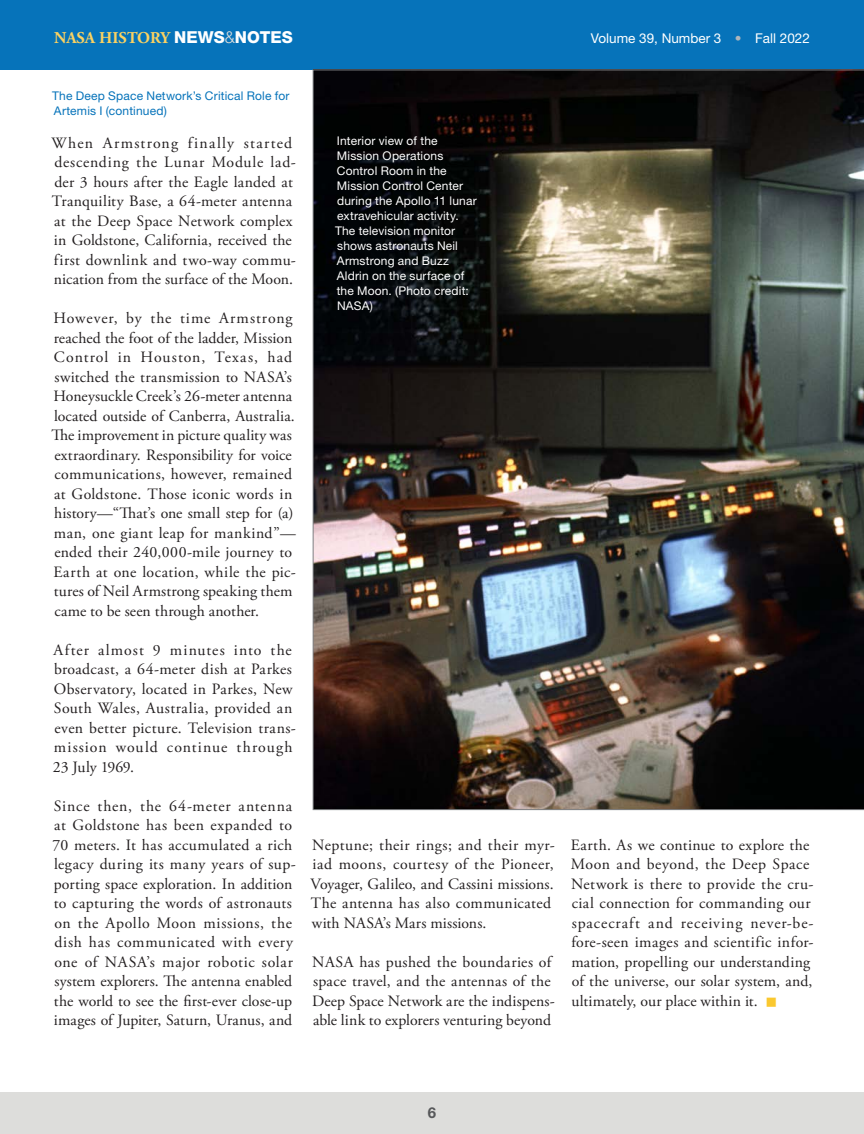
<style>
.page{position:relative;width:864px;height:1134px;background:#fff}
.page>*{position:absolute;margin:0;border:0;box-sizing:border-box;transform-origin:0 0}
.t1{font:700 16.5px "Adobe Garamond Pro";color:#fbd262}
.Body{font:15.75px/19.5px "Adobe Garamond Pro";letter-spacing:.02em;color:#231f20}
.t2{font:700 15px "Helvetica Neue LT Std";color:#57585a}
.t3{font:13.5px "Helvetica Neue LT Std";color:#fff}
.Caption_ON_image{font:12px/15px "Helvetica Neue LT Std";letter-spacing:.015em;color:#fff}
.jumpline{font:12px/15px "Helvetica Neue LT Std";letter-spacing:.015em;color:#0673ba}
.s1{font-family:"Helvetica Neue LT Std";font-weight:800;color:#fff}
.s2{font-family:"Helvetica Neue LT Std";font-weight:300;color:#dddddb}
.s3{color:#aeb5bb}
.s4{color:#fac82f}
</style>
<div class="page">
<div style="left:0;top:1092px;width:864px;height:42px;background:#dddddb"></div>
<div style="left:0;top:0;width:864px;height:70px;background:#0673ba"></div>
<img style="left:313px;top:70px;width:551px;height:740px">
<p class="t1" style="left:54px;top:28px;width:240px">NASA HISTORY <span class="s1">NEWS</span><span class="s2">&amp;</span><span class="s1">NOTES</span></p>
<p class="t3" style="left:591px;top:30px;width:221px">Volume 39, Number 3 <span class="s3">•</span> Fall 2022</p>
<p class="jumpline" style="left:52px;top:88px;width:239px">The Deep Space Network’s Critical Role for<br>Artemis I (continued)</p>
<p class="Body" style="left:51px;top:134px;width:246px">When Armstrong finally started descending the Lunar Module lad&shy;der 3 hours after the Eagle landed at Tranquility Base, a 64-meter antenna at the Deep Space Network complex in Goldstone, California, received the first downlink and two-way commu&shy;nication from the surface of the Moon.</p>
<p class="Body" style="left:52px;top:309px;width:246px">However, by the time Armstrong reached the foot of the ladder, Mission Control in Houston, Texas, had switched the transmission to NASA’s Honeysuckle Creek’s 26-meter antenna located outside of Canberra, Australia.<br>The improvement in picture quality was extraordinary. Responsibility for voice communications, however, remained at Goldstone. Those iconic words in history—“That’s one small step for (a) man, one giant leap for mankind”— ended their 240,000-mile journey to Earth at one location, while the pic&shy;tures of Neil Armstrong speaking them came to be seen through another.</p>
<p class="Body" style="left:53px;top:641px;width:245px">After almost 9 minutes into the broadcast, a 64-meter dish at Parkes<br>Observatory, located in Parkes, New<br>South Wales, Australia, provided an even better picture. Television trans&shy;mission would continue through<br>23 July 1969.</p>
<p class="Body" style="left:53px;top:797px;width:245px">Since then, the 64-meter antenna at Goldstone has been expanded to 70 meters. It has accumulated a rich legacy during its many years of sup&shy;porting space exploration. In addition to capturing the words of astronauts on the Apollo Moon missions, the dish has communicated with every one of NASA’s major robotic solar system explorers. The antenna enabled the world to see the first-ever close-up images of Jupiter, Saturn, Uranus, and</p>
<p class="Caption_ON_image" style="left:335px;top:133px;width:143px">Interior view of the<br>Mission Operations<br>Control Room in the<br>Mission Control Center during the Apollo 11 lunar extravehicular activity.<br>The television monitor shows astronauts Neil<br>Armstrong and Buzz<br>Aldrin on the surface of the Moon. (Photo credit:<br>NASA)</p>
<p class="Body" style="left:311px;top:836px;width:246px">Neptune; their rings; and their myr&shy;iad moons, courtesy of the Pioneer, Voyager, Galileo, and Cassini missions.<br>The antenna has also communicated with NASA’s Mars missions.</p>
<p class="Body" style="left:312px;top:953px;width:244px">NASA has pushed the boundaries of space travel, and the antennas of the Deep Space Network are the indispens&shy;able link to explorers venturing beyond</p>
<p class="Body" style="left:571px;top:836px;width:244px">Earth. As we continue to explore the Moon and beyond, the Deep Space Network is there to provide the cru&shy;cial connection for commanding our spacecraft and receiving never-be&shy;fore-seen images and scientific infor&shy;mation, propelling our understanding of the universe, our solar system, and, ultimately, our place within it. <span class="s4">■</span></p>
<p class="t2" style="left:428px;top:1103px;width:10px">6</p>
</div>
